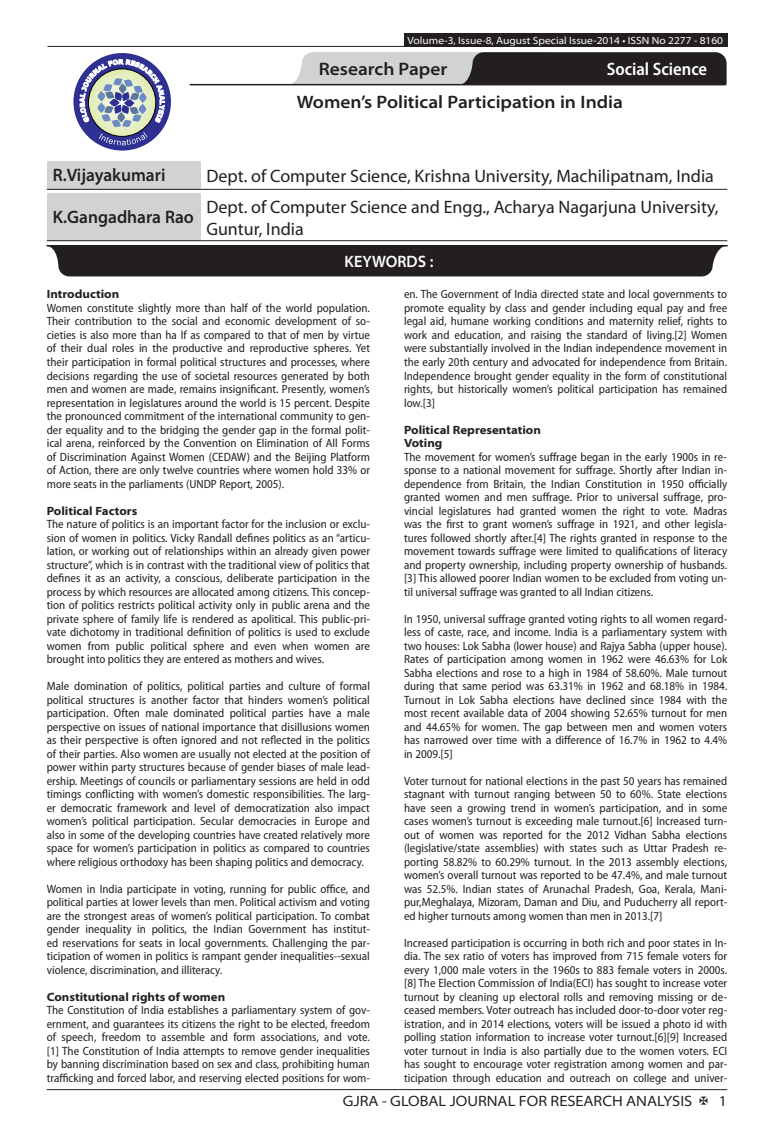
<style>
.page{position:relative;width:774px;height:1136px;background:#fff}
.page>*{position:absolute;margin:0;border:0;box-sizing:border-box;transform-origin:0 0}
.t1{font:18px/21.6px "Myriad Pro";color:#231f20}
.t2{font:600 semi-expanded 18px "Myriad Pro";color:#231f20}
.t3{font:600 semi-expanded 18px "Myriad Pro";color:#231f20;scale:.9 1}
.t4{font:600 semi-condensed 18px "Myriad Pro";color:#fff}
.t5{font:600 semi-expanded 16.5px "Myriad Pro";color:#fff;scale:.9 1}
.t6{font:semi-expanded 15px "Myriad Pro";color:#231f20}
.t7{font:semi-condensed 12px/13.5px "Myriad Pro";color:#231f20;text-align:justify}
.t8{font:700 semi-expanded 12px/13.5px "Myriad Pro";color:#231f20}
.t9{font:semi-expanded 10.5px "Myriad Pro";color:#fff}
</style>
<div class="page">
<hr style="left:47px;top:1089px;width:680px;height:1px;background:#231f20">
<div style="left:404px;top:33px;width:323px;height:14px;background:#231f20"></div>
<hr style="left:47px;top:46px;width:680px;height:1px;background:#231f20">
<svg style="left:288px;top:52px;width:439px;height:33px;background:#6e6c6d"></svg>
<hr style="left:190px;top:84px;width:535px;height:1px;background:#231f20">
<div style="left:73px;top:53px;width:98px;height:97px;background:#2e3092;border-radius:50%"></div>
<svg style="left:80px;top:59px;width:85px;height:86px"></svg>
<div style="left:47px;top:161px;width:153px;height:28px;background:#d1d2d4"></div>
<hr style="left:47px;top:189px;width:153px;height:1px;background:#231f20">
<hr style="left:200px;top:189px;width:527px;height:1px;background:#231f20">
<div style="left:47px;top:193px;width:153px;height:48px;background:#d1d2d4"></div>
<hr style="left:47px;top:240px;width:153px;height:1px;background:#231f20">
<hr style="left:200px;top:240px;width:527px;height:1px;background:#231f20">
<hr style="left:47px;top:245px;width:680px;height:1px;background:#231f20">
<svg style="left:46px;top:246px;width:681px;height:30px;background:#332f30"></svg>
<div style="left:72px;top:255px;width:634px;height:17px;background:#231f20"></div>
<p class="t9" style="left:408px;top:34px;width:317px">Volume-3, Issue-8, August Special Issue-2014 • ISSN No 2277 - 8160</p>
<h1 class="t2" style="left:319px;top:59px;width:130px">Research Paper</h1>
<h1 class="t4" style="left:607px;top:59px;width:102px">Social Science</h1>
<h1 class="t2" style="left:297px;top:92px;width:327px">Women’s Political Participation in India</h1>
<h1 class="t3" style="left:53px;top:165px;width:127px">R.Vijayakumari</h1>
<h1 class="t1" style="left:206px;top:165px;width:509px">Dept. of Computer Science, Krishna University, Machilipatnam, India</h1>
<h1 class="t3" style="left:53px;top:206px;width:158px">K.Gangadhara Rao</h1>
<h1 class="t1" style="left:206px;top:196px;width:514px">Dept. of Computer Science and Engg., Acharya Nagarjuna University,<br>Guntur, India</h1>
<h2 class="t5" style="left:345px;top:253px;width:100px">KEYWORDS :</h2>
<p class="t8" style="left:47px;top:288px;width:74px">Introduction</p>
<p class="t7" style="left:47px;top:301px;width:325px">Women constitute slightly more than half of the world population.<br>Their contribution to the social and economic development of so&shy;cieties is also more than ha lf as compared to that of men by virtue of their dual roles in the productive and reproductive spheres. Yet their participation in formal political structures and processes, where decisions regarding the use of societal resources generated by both men and women are made, remains insignificant. Presently, women’s representation in legislatures around the world is 15 percent. Despite the pronounced commitment of the international community to gen&shy;der equality and to the bridging the gender gap in the formal polit&shy;ical arena, reinforced by the Convention on Elimination of All Forms of Discrimination Against Women (CEDAW) and the Beijing Platform of Action, there are only twelve countries where women hold 33% or more seats in the parliaments (UNDP Report, 2005).</p>
<p class="t8" style="left:47px;top:504px;width:92px">Political Factors</p>
<p class="t7" style="left:47px;top:517px;width:325px">The nature of politics is an important factor for the inclusion or exclu&shy;sion of women in politics. Vicky Randall defines politics as an “articu&shy;lation, or working out of relationships within an already given power structure”, which is in contrast with the traditional view of politics that defines it as an activity, a conscious, deliberate participation in the process by which resources are allocated among citizens. This concep&shy;tion of politics restricts political activity only in public arena and the private sphere of family life is rendered as apolitical. This public-pri&shy;vate dichotomy in traditional definition of politics is used to exclude women from public political sphere and even when women are brought into politics they are entered as mothers and wives.</p>
<p class="t7" style="left:47px;top:679px;width:325px">Male domination of politics, political parties and culture of formal political structures is another factor that hinders women’s political participation. Often male dominated political parties have a male perspective on issues of national importance that disillusions women as their perspective is often ignored and not reflected in the politics of their parties. Also women are usually not elected at the position of power within party structures because of gender biases of male lead&shy;ership. Meetings of councils or parliamentary sessions are held in odd timings conflicting with women’s domestic responsibilities. The larg&shy;er democratic framework and level of democratization also impact women’s political participation. Secular democracies in Europe and also in some of the developing countries have created relatively more space for women’s participation in politics as compared to countries where religious orthodoxy has been shaping politics and democracy.</p>
<p class="t7" style="left:47px;top:882px;width:325px">Women in India participate in voting, running for public office, and political parties at lower levels than men. Political activism and voting are the strongest areas of women’s political participation. To combat gender inequality in politics, the Indian Government has institut&shy;ed reservations for seats in local governments. Challenging the par&shy;ticipation of women in politics is rampant gender inequalities--sexual violence, discrimination, and illiteracy.</p>
<p class="t8" style="left:47px;top:990px;width:180px">Constitutional rights of women</p>
<p class="t7" style="left:47px;top:1003px;width:325px">The Constitution of India establishes a parliamentary system of gov&shy;ernment, and guarantees its citizens the right to be elected, freedom of speech, freedom to assemble and form associations, and vote. [1] The Constitution of India attempts to remove gender inequalities by banning discrimination based on sex and class, prohibiting human trafficking and forced labor, and reserving elected positions for wom-</p>
<p class="t7" style="left:404px;top:288px;width:325px">en. The Government of India directed state and local governments to promote equality by class and gender including equal pay and free legal aid, humane working conditions and maternity relief, rights to work and education, and raising the standard of living.[2] Women were substantially involved in the Indian independence movement in the early 20th century and advocated for independence from Britain.<br>Independence brought gender equality in the form of constitutional rights, but historically women’s political participation has remained low.[3]</p>
<p class="t8" style="left:404px;top:423px;width:138px">Political Representation<br>Voting</p>
<p class="t7" style="left:404px;top:450px;width:325px">The movement for women’s suffrage began in the early 1900s in re&shy;sponse to a national movement for suffrage. Shortly after Indian in&shy;dependence from Britain, the Indian Constitution in 1950 officially granted women and men suffrage. Prior to universal suffrage, pro&shy;vincial legislatures had granted women the right to vote. Madras was the first to grant women’s suffrage in 1921, and other legisla&shy;tures followed shortly after.[4] The rights granted in response to the movement towards suffrage were limited to qualifications of literacy and property ownership, including property ownership of husbands. [3] This allowed poorer Indian women to be excluded from voting un&shy;til universal suffrage was granted to all Indian citizens.</p>
<p class="t7" style="left:404px;top:612px;width:325px">In 1950, universal suffrage granted voting rights to all women regard&shy;less of caste, race, and income. India is a parliamentary system with two houses: Lok Sabha (lower house) and Rajya Sabha (upper house).<br>Rates of participation among women in 1962 were 46.63% for Lok Sabha elections and rose to a high in 1984 of 58.60%. Male turnout during that same period was 63.31% in 1962 and 68.18% in 1984.<br>Turnout in Lok Sabha elections have declined since 1984 with the most recent available data of 2004 showing 52.65% turnout for men and 44.65% for women. The gap between men and women voters has narrowed over time with a difference of 16.7% in 1962 to 4.4% in 2009.[5]</p>
<p class="t7" style="left:404px;top:774px;width:325px">Voter turnout for national elections in the past 50 years has remained stagnant with turnout ranging between 50 to 60%. State elections have seen a growing trend in women’s participation, and in some cases women’s turnout is exceeding male turnout.[6] Increased turn&shy;out of women was reported for the 2012 Vidhan Sabha elections (legislative/state assemblies) with states such as Uttar Pradesh re&shy;porting 58.82% to 60.29% turnout. In the 2013 assembly elections, women’s overall turnout was reported to be 47.4%, and male turnout was 52.5%. Indian states of Arunachal Pradesh, Goa, Kerala, Mani&shy;pur,Meghalaya, Mizoram, Daman and Diu, and Puducherry all report&shy;ed higher turnouts among women than men in 2013.[7]</p>
<p class="t7" style="left:404px;top:936px;width:325px">Increased participation is occurring in both rich and poor states in In&shy;dia. The sex ratio of voters has improved from 715 female voters for every 1,000 male voters in the 1960s to 883 female voters in 2000s. [8] The Election Commission of India(ECI) has sought to increase voter turnout by cleaning up electoral rolls and removing missing or de&shy;ceased members. Voter outreach has included door-to-door voter reg&shy;istration, and in 2014 elections, voters will be issued a photo id with polling station information to increase voter turnout.[6][9] Increased voter turnout in India is also partially due to the women voters. ECI has sought to encourage voter registration among women and par&shy;ticipation through education and outreach on college and univer-</p>
<p class="t6" style="left:343px;top:1092px;width:351px">GJRA - GLOBAL JOURNAL FOR RESEARCH ANALYSIS</p>
<p class="t6" style="left:719px;top:1092px;width:10px">1</p>
</div>
